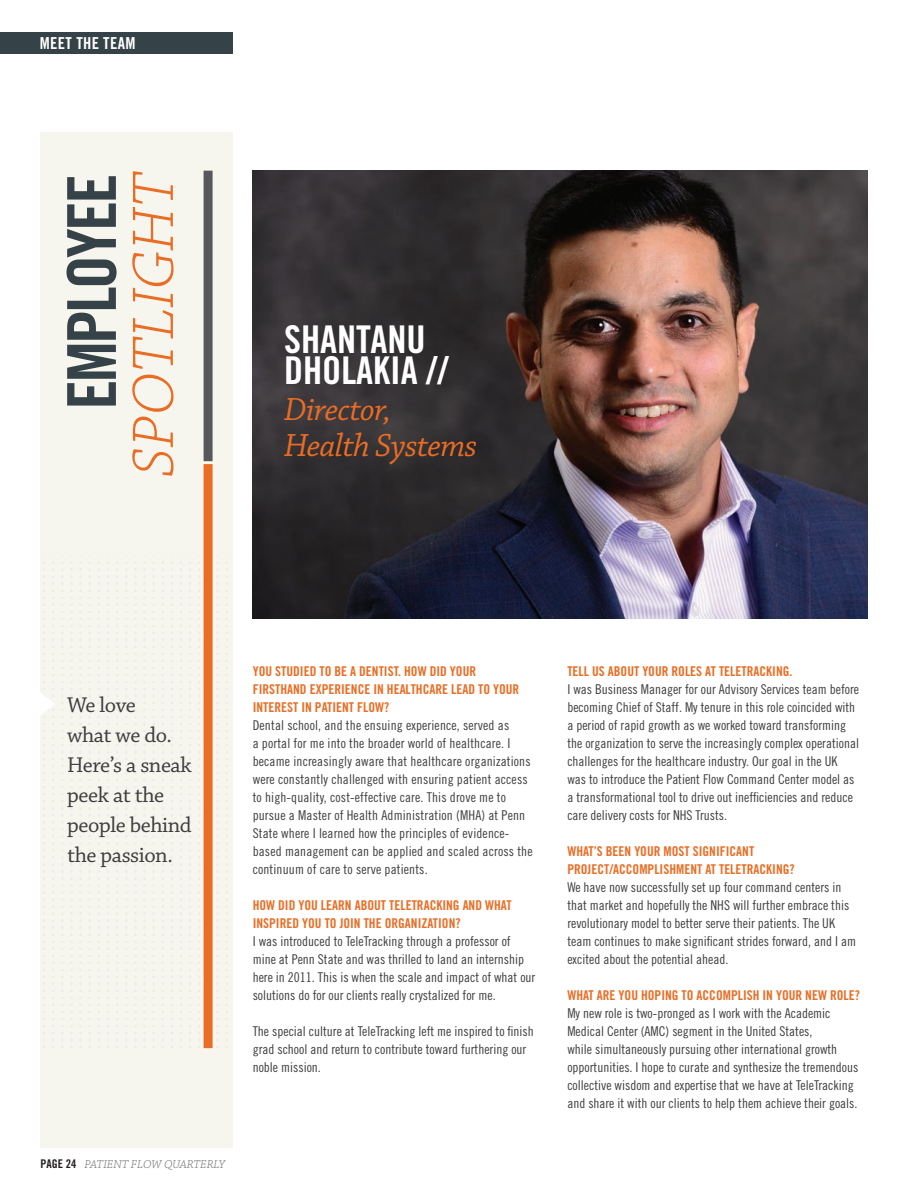
<style>
.page{position:relative;width:918px;height:1188px;background:#fff}
.page>*{position:absolute;margin:0;border:0;box-sizing:border-box;transform-origin:0 0}
.t1{font:67.5px "Trade Gothic LT Std Bd Cn 20";letter-spacing:-.04em;color:#354247}
.t2{font:italic 300 61.5px "Chaparral Pro";color:#e96d24}
.t3{font:38.25px/31.5px "Trade Gothic LT Std Bd Cn 20";color:#fff}
.t4{font:italic 33.75px/36px "Chaparral Pro";letter-spacing:-.02em;color:#e96d24}
.t5{font:22.5px/30px "Chaparral Pro";letter-spacing:-.02em;color:#3e3e3f}
.t6{font:16.5px "Trade Gothic LT Std Bd Cn 20";letter-spacing:.02em;color:#fff}
.t7{font:13.5px/18px "Trade Gothic LT Std Cn 18";color:#3e3e3f}
.t8{font:13.5px/18px "Trade Gothic LT Std Bd Cn 20";color:#e96d24}
.t9{font:italic 300 12px "Chaparral Pro";color:#6c6d70}
.s1{font-family:"Trade Gothic LT Std Bd Cn 20";font-weight:400;font-style:normal;color:#231f20}
</style>
<div class="page">
<div style="left:40px;top:132px;width:193px;height:1016px;background:#f6f5ee"></div>
<div style="left:0;top:32px;width:233px;height:22px;background:#354247"></div>
<img style="left:253px;top:171px;width:614px;height:448px">
<svg style="left:40px;top:693px;width:14px;height:22px"></svg>
<div style="left:204px;top:464px;width:9px;height:584px;background:#e96d24"></div>
<div style="left:204px;top:171px;width:9px;height:290px;background:#57585a"></div>
<p class="t6" style="left:40px;top:33px;width:97px">MEET THE TEAM</p>
<h1 class="t1" style="left:51px;top:410px;width:237px;rotate:-90deg">EMPLOYEE</h1>
<h2 class="t2" style="left:120px;top:477px;width:307px;rotate:-90deg">SPOTLIGHT</h2>
<h3 class="t3" style="left:284px;top:323px;width:166px">SHANTANU<br>DHOLAKIA //</h3>
<h3 class="t4" style="left:284px;top:393px;width:195px">Director,<br>Health Systems</h3>
<h3 class="t5" style="left:67px;top:691px;width:126px">We love<br>what we do.<br>Here’s a sneak peek at the people behind the passion.</h3>
<p class="t8" style="left:253px;top:662px;width:268px">YOU STUDIED TO BE A DENTIST. HOW DID YOUR<br>FIRSTHAND EXPERIENCE IN HEALTHCARE LEAD TO YOUR<br>INTEREST IN PATIENT FLOW?</p>
<p class="t7" style="left:253px;top:716px;width:281px">Dental school, and the ensuing experience, served as<br>a portal for me into the broader world of healthcare. I became increasingly aware that healthcare organizations were constantly challenged with ensuring patient access to high-quality, cost-effective care. This drove me to pursue a Master of Health Administration (MHA) at Penn State where I learned how the principles of evidence&shy;based management can be applied and scaled across the continuum of care to serve patients.</p>
<p class="t8" style="left:253px;top:896px;width:260px">HOW DID YOU LEARN ABOUT TELETRACKING AND WHAT<br>INSPIRED YOU TO JOIN THE ORGANIZATION?</p>
<p class="t7" style="left:253px;top:932px;width:284px">I was introduced to TeleTracking through a professor of mine at Penn State and was thrilled to land an internship here in 2011. This is when the scale and impact of what our solutions do for our clients really crystalized for me.</p>
<p class="t7" style="left:253px;top:1022px;width:283px">The special culture at TeleTracking left me inspired to finish grad school and return to contribute toward furthering our noble mission.</p>
<p class="t9" style="left:40px;top:1157px;width:186px"><span class="s1">PAGE 24</span> PATIENT FLOW QUARTERLY</p>
<p class="t8" style="left:567px;top:662px;width:227px">TELL US ABOUT YOUR ROLES AT TELETRACKING.</p>
<p class="t7" style="left:567px;top:680px;width:293px">I was Business Manager for our Advisory Services team before becoming Chief of Staff. My tenure in this role coincided with a period of rapid growth as we worked toward transforming the organization to serve the increasingly complex operational challenges for the healthcare industry. Our goal in the UK was to introduce the Patient Flow Command Center model as a transformational tool to drive out inefficiencies and reduce care delivery costs for NHS Trusts.</p>
<p class="t8" style="left:567px;top:842px;width:229px">WHAT’S BEEN YOUR MOST SIGNIFICANT<br>PROJECT/ACCOMPLISHMENT AT TELETRACKING?</p>
<p class="t7" style="left:567px;top:878px;width:290px">We have now successfully set up four command centers in that market and hopefully the NHS will further embrace this revolutionary model to better serve their patients. The UK team continues to make significant strides forward, and I am excited about the potential ahead.</p>
<p class="t8" style="left:567px;top:986px;width:294px">WHAT ARE YOU HOPING TO ACCOMPLISH IN YOUR NEW ROLE?</p>
<p class="t7" style="left:567px;top:1004px;width:292px">My new role is two-pronged as I work with the Academic Medical Center (AMC) segment in the United States,<br>while simultaneously pursuing other international growth opportunities. I hope to curate and synthesize the tremendous collective wisdom and expertise that we have at TeleTracking and share it with our clients to help them achieve their goals.</p>
</div>
